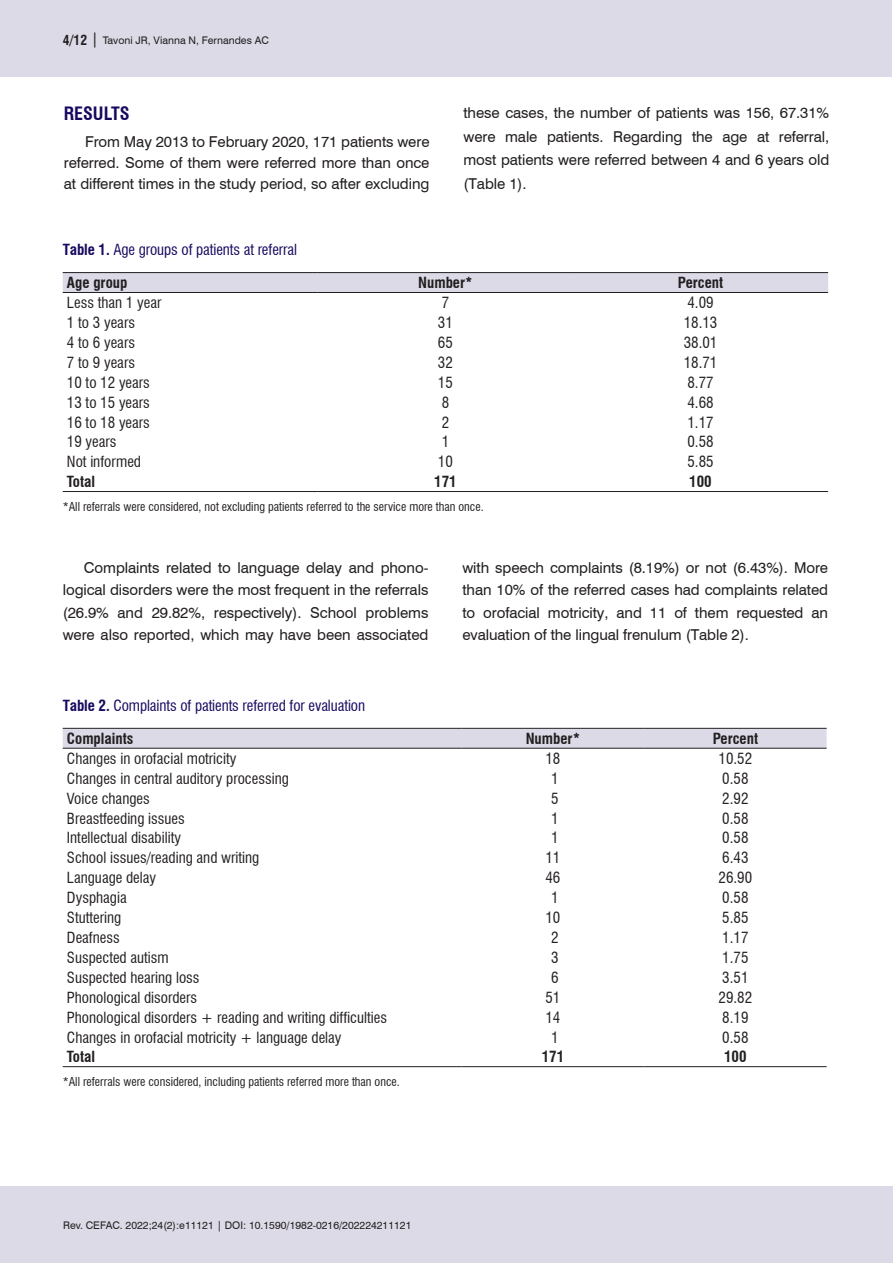
<style>
.page{position:relative;width:893px;height:1263px;background:#fff}
.page>*{position:absolute;margin:0;border:0;box-sizing:border-box;transform-origin:0 0}
.Nivel_1{font:700 condensed 18px "Swiss 721 BT";color:#18085f}
.Corpo_do_texto_INGL{font:15px/22.4px "Swiss 721 BT";letter-spacing:-.005em;color:#231f20;text-align:justify}
.Texto_tabelas{font:condensed 15px "Swiss 721 BT";color:#231f20}
.Titulo_tabelas_e_gr{font:condensed 15px "Swiss 721 BT";letter-spacing:-.005em;color:#18085f}
.Texto_tabelas-2{font:700 condensed 15px "Swiss 721 BT";color:#231f20}
.Legendas{font:condensed 12px "Swiss 721 BT";color:#231f20}
.t1{font:10.5px "Swiss 721 BT";color:#231f20}
.s1{font-weight:700;font-stretch:condensed;font-size:13.5px}
.s2{font-size:15px}
.s3{font-weight:700}
</style>
<div class="page">
<div style="left:0;top:1186px;width:892px;height:77px;background:#dcdae7"></div>
<div style="left:0;top:0;width:892px;height:77px;background:#dcdae7"></div>
<div style="left:63px;top:273px;width:765px;height:19px;background:#dcdae7"></div>
<hr style="left:63px;top:292px;width:255px;height:1px;background:#231f20">
<hr style="left:318px;top:292px;width:255px;height:1px;background:#231f20">
<hr style="left:573px;top:292px;width:255px;height:1px;background:#231f20">
<hr style="left:63px;top:272px;width:255px;height:1px;background:#231f20">
<hr style="left:318px;top:272px;width:255px;height:1px;background:#231f20">
<hr style="left:573px;top:272px;width:255px;height:1px;background:#231f20">
<hr style="left:63px;top:491px;width:255px;height:1px;background:#231f20">
<hr style="left:318px;top:491px;width:255px;height:1px;background:#231f20">
<hr style="left:573px;top:491px;width:255px;height:1px;background:#231f20">
<div style="left:63px;top:729px;width:764px;height:19px;background:#dcdae7"></div>
<hr style="left:63px;top:748px;width:399px;height:1px;background:#231f20">
<hr style="left:462px;top:748px;width:182px;height:1px;background:#231f20">
<hr style="left:644px;top:748px;width:183px;height:1px;background:#231f20">
<hr style="left:63px;top:728px;width:399px;height:1px;background:#231f20">
<hr style="left:462px;top:728px;width:182px;height:1px;background:#231f20">
<hr style="left:644px;top:728px;width:183px;height:1px;background:#231f20">
<hr style="left:63px;top:1066px;width:399px;height:1px;background:#231f20">
<hr style="left:462px;top:1066px;width:182px;height:1px;background:#231f20">
<hr style="left:644px;top:1066px;width:183px;height:1px;background:#231f20">
<p class="t1" style="left:63px;top:33px;width:208px"><span class="s1">4/12</span> <span class="s2">|</span> Tavoni JR, Vianna N, Fernandes AC</p>
<p class="Nivel_1" style="left:64px;top:103px;width:67px">RESULTS</p>
<p class="Corpo_do_texto_INGL" style="left:64px;top:131px;width:367px;line-height:21px;text-indent:21px">From May 2013 to February 2020, 171 patients were referred. Some of them were referred more than once at different times in the study period, so after excluding</p>
<p class="Corpo_do_texto_INGL" style="left:463px;top:100px;width:367px;line-height:23.9px">these cases, the number of patients was 156, 67.31% were male patients. Regarding the age at referral, most patients were referred between 4 and 6 years old (Table 1).</p>
<p class="Titulo_tabelas_e_gr" style="left:63px;top:241px;width:236px"><span class="s3">Table 1.</span> Age groups of patients at referral</p>
<p class="Texto_tabelas-2" style="left:67px;top:274px;width:62px">Age group</p>
<p class="Texto_tabelas-2" style="left:418px;top:274px;width:56px">Number*</p>
<p class="Texto_tabelas-2" style="left:678px;top:274px;width:47px">Percent</p>
<p class="Texto_tabelas" style="left:67px;top:294px;width:96px">Less than 1 year</p>
<p class="Texto_tabelas" style="left:442px;top:294px;width:9px">7</p>
<p class="Texto_tabelas" style="left:687px;top:294px;width:28px">4.09</p>
<p class="Texto_tabelas" style="left:67px;top:314px;width:70px">1 to 3 years</p>
<p class="Texto_tabelas" style="left:438px;top:314px;width:16px">31</p>
<p class="Texto_tabelas" style="left:684px;top:314px;width:35px">18.13</p>
<p class="Texto_tabelas" style="left:67px;top:333px;width:70px">4 to 6 years</p>
<p class="Texto_tabelas" style="left:438px;top:333px;width:16px">65</p>
<p class="Texto_tabelas" style="left:684px;top:333px;width:35px">38.01</p>
<p class="Texto_tabelas" style="left:67px;top:353px;width:70px">7 to 9 years</p>
<p class="Texto_tabelas" style="left:438px;top:353px;width:16px">32</p>
<p class="Texto_tabelas" style="left:684px;top:353px;width:35px">18.71</p>
<p class="Texto_tabelas" style="left:67px;top:373px;width:84px">10 to 12 years</p>
<p class="Texto_tabelas" style="left:438px;top:373px;width:16px">15</p>
<p class="Texto_tabelas" style="left:687px;top:373px;width:28px">8.77</p>
<p class="Texto_tabelas" style="left:67px;top:393px;width:84px">13 to 15 years</p>
<p class="Texto_tabelas" style="left:442px;top:393px;width:9px">8</p>
<p class="Texto_tabelas" style="left:687px;top:393px;width:28px">4.68</p>
<p class="Texto_tabelas" style="left:67px;top:413px;width:84px">16 to 18 years</p>
<p class="Texto_tabelas" style="left:442px;top:413px;width:9px">2</p>
<p class="Texto_tabelas" style="left:687px;top:413px;width:28px">1.17</p>
<p class="Texto_tabelas" style="left:67px;top:433px;width:51px">19 years</p>
<p class="Texto_tabelas" style="left:442px;top:433px;width:9px">1</p>
<p class="Texto_tabelas" style="left:687px;top:433px;width:28px">0.58</p>
<p class="Texto_tabelas" style="left:67px;top:453px;width:76px">Not informed</p>
<p class="Texto_tabelas" style="left:438px;top:453px;width:16px">10</p>
<p class="Texto_tabelas" style="left:687px;top:453px;width:28px">5.85</p>
<p class="Texto_tabelas-2" style="left:67px;top:473px;width:30px">Total</p>
<p class="Texto_tabelas-2" style="left:434px;top:473px;width:24px">171</p>
<p class="Texto_tabelas-2" style="left:689px;top:473px;width:24px">100</p>
<p class="Legendas" style="left:63px;top:499px;width:422px">*All referrals were considered, not excluding patients referred to the service more than once.</p>
<p class="Corpo_do_texto_INGL" style="left:63px;top:556px;width:367px;text-indent:21px">Complaints related to language delay and phono&shy;logical disorders were the most frequent in the referrals (26.9% and 29.82%, respectively). School problems were also reported, which may have been associated</p>
<p class="Corpo_do_texto_INGL" style="left:462px;top:556px;width:367px">with speech complaints (8.19%) or not (6.43%). More than 10% of the referred cases had complaints related to orofacial motricity, and 11 of them requested an evaluation of the lingual frenulum (Table 2).</p>
<p class="Titulo_tabelas_e_gr" style="left:63px;top:696px;width:304px"><span class="s3">Table 2.</span> Complaints of patients referred for evaluation</p>
<p class="Texto_tabelas-2" style="left:67px;top:729px;width:68px">Complaints</p>
<p class="Texto_tabelas-2" style="left:526px;top:729px;width:56px">Number*</p>
<p class="Texto_tabelas-2" style="left:713px;top:729px;width:47px">Percent</p>
<p class="Texto_tabelas" style="left:67px;top:749px;width:171px">Changes in orofacial motricity</p>
<p class="Texto_tabelas" style="left:545px;top:749px;width:16px">18</p>
<p class="Texto_tabelas" style="left:719px;top:749px;width:35px">10.52</p>
<p class="Texto_tabelas" style="left:67px;top:769px;width:223px">Changes in central auditory processing</p>
<p class="Texto_tabelas" style="left:551px;top:769px;width:9px">1</p>
<p class="Texto_tabelas" style="left:722px;top:769px;width:28px">0.58</p>
<p class="Texto_tabelas" style="left:67px;top:789px;width:84px">Voice changes</p>
<p class="Texto_tabelas" style="left:551px;top:789px;width:9px">5</p>
<p class="Texto_tabelas" style="left:722px;top:789px;width:28px">2.92</p>
<p class="Texto_tabelas" style="left:67px;top:809px;width:119px">Breastfeeding issues</p>
<p class="Texto_tabelas" style="left:551px;top:809px;width:9px">1</p>
<p class="Texto_tabelas" style="left:722px;top:809px;width:28px">0.58</p>
<p class="Texto_tabelas" style="left:67px;top:829px;width:116px">Intellectual disability</p>
<p class="Texto_tabelas" style="left:551px;top:829px;width:9px">1</p>
<p class="Texto_tabelas" style="left:722px;top:829px;width:28px">0.58</p>
<p class="Texto_tabelas" style="left:67px;top:849px;width:194px">School issues/reading and writing</p>
<p class="Texto_tabelas" style="left:545px;top:849px;width:16px">11</p>
<p class="Texto_tabelas" style="left:722px;top:849px;width:28px">6.43</p>
<p class="Texto_tabelas" style="left:67px;top:869px;width:91px">Language delay</p>
<p class="Texto_tabelas" style="left:545px;top:869px;width:16px">46</p>
<p class="Texto_tabelas" style="left:719px;top:869px;width:35px">26.90</p>
<p class="Texto_tabelas" style="left:67px;top:889px;width:61px">Dysphagia</p>
<p class="Texto_tabelas" style="left:551px;top:889px;width:9px">1</p>
<p class="Texto_tabelas" style="left:722px;top:889px;width:28px">0.58</p>
<p class="Texto_tabelas" style="left:67px;top:909px;width:56px">Stuttering</p>
<p class="Texto_tabelas" style="left:545px;top:909px;width:16px">10</p>
<p class="Texto_tabelas" style="left:722px;top:909px;width:28px">5.85</p>
<p class="Texto_tabelas" style="left:67px;top:928px;width:54px">Deafness</p>
<p class="Texto_tabelas" style="left:551px;top:928px;width:9px">2</p>
<p class="Texto_tabelas" style="left:722px;top:928px;width:28px">1.17</p>
<p class="Texto_tabelas" style="left:67px;top:948px;width:103px">Suspected autism</p>
<p class="Texto_tabelas" style="left:551px;top:948px;width:9px">3</p>
<p class="Texto_tabelas" style="left:722px;top:948px;width:28px">1.75</p>
<p class="Texto_tabelas" style="left:67px;top:968px;width:134px">Suspected hearing loss</p>
<p class="Texto_tabelas" style="left:551px;top:968px;width:9px">6</p>
<p class="Texto_tabelas" style="left:722px;top:968px;width:28px">3.51</p>
<p class="Texto_tabelas" style="left:67px;top:988px;width:132px">Phonological disorders</p>
<p class="Texto_tabelas" style="left:545px;top:988px;width:16px">51</p>
<p class="Texto_tabelas" style="left:719px;top:988px;width:35px">29.82</p>
<p class="Texto_tabelas" style="left:67px;top:1008px;width:322px">Phonological disorders + reading and writing difficulties</p>
<p class="Texto_tabelas" style="left:545px;top:1008px;width:16px">14</p>
<p class="Texto_tabelas" style="left:722px;top:1008px;width:28px">8.19</p>
<p class="Texto_tabelas" style="left:67px;top:1028px;width:276px">Changes in orofacial motricity + language delay</p>
<p class="Texto_tabelas" style="left:551px;top:1028px;width:9px">1</p>
<p class="Texto_tabelas" style="left:722px;top:1028px;width:28px">0.58</p>
<p class="Texto_tabelas-2" style="left:67px;top:1048px;width:30px">Total</p>
<p class="Texto_tabelas-2" style="left:542px;top:1048px;width:24px">171</p>
<p class="Texto_tabelas-2" style="left:724px;top:1048px;width:24px">100</p>
<p class="Legendas" style="left:63px;top:1074px;width:339px">*All referrals were considered, including patients referred more than once.</p>
<p class="t1" style="left:63px;top:1218px;width:350px">Rev. CEFAC. 2022;24(2):e11121 | DOI: 10.1590/1982-0216/202224211121</p>
</div>
